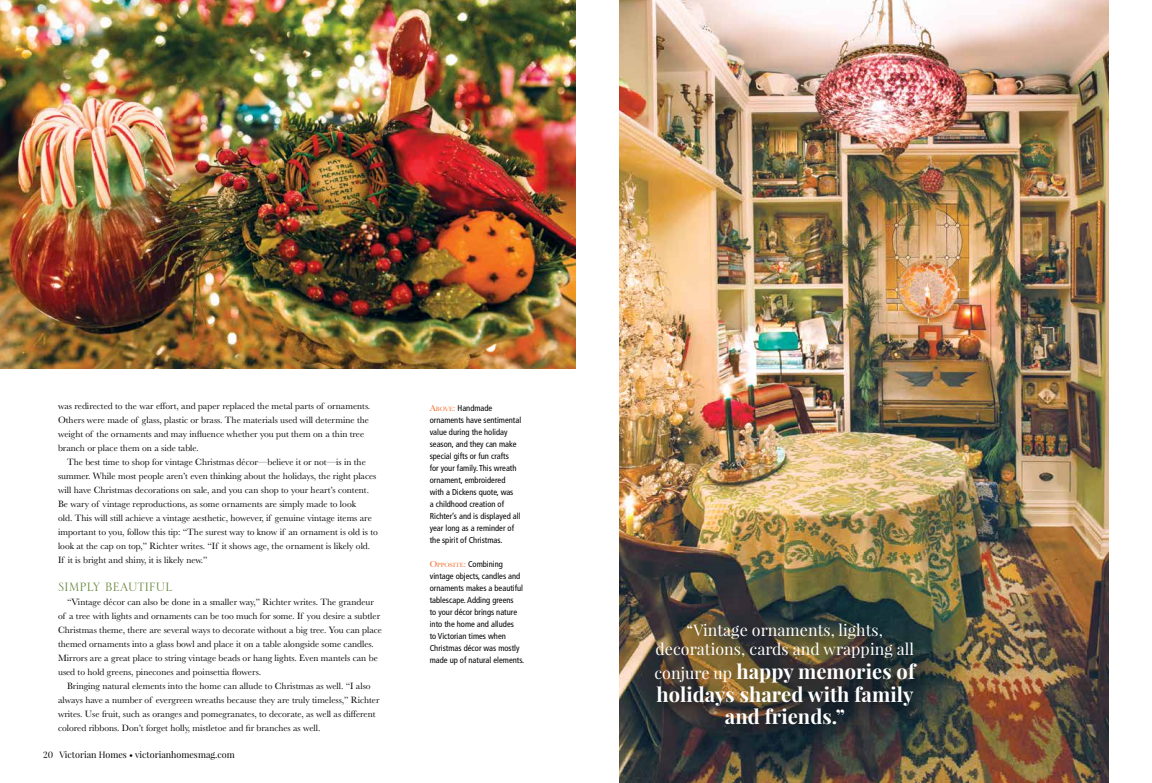
<style>
.page{position:relative;width:1152px;height:783px;background:#fff}
.page>*{position:absolute;margin:0;border:0;box-sizing:border-box;transform-origin:0 0}
.t1{font:700 20.1px/22.5px "Playfair Display";letter-spacing:.005em;color:#fff;text-align:center}
.t2{font:16px/19px "Playfair Display";color:#fff;text-align:center}
.t3{font:16px "Serlio LH";letter-spacing:-.01em;color:#618336}
.t4{font:9.5px/14px "Baskerville";color:#000}
.t5{font:9px "Playfair Display";color:#000}
.t6{font:condensed 8.5px/12px "Frutiger";color:#000}
.s1{font-family:"Baskerville";font-stretch:normal;font-size:9px;color:#f26522}
.s2{font-family:"Baskerville";font-stretch:normal;font-size:6.3px;color:#f26522}
.s3{font-weight:400;font-size:16px}
</style>
<div class="page">
<img style="left:0;top:0;width:576px;height:369px">
<img style="left:619px;top:0;width:490px;height:783px">
<div style="left:641px;top:610px;width:294px;height:134px;background:#000;opacity:.75"></div>
<p class="t4" style="left:58px;top:399px;width:314px">was redirected to the war effort, and paper replaced the metal parts of ornaments.<br>Others were made of glass, plastic or brass. The materials used will determine the weight of the ornaments and may influence whether you put them on a thin tree branch or place them on a side table.</p>
<p class="t4" style="left:58px;top:455px;width:321px;text-indent:9px">The best time to shop for vintage Christmas décor—believe it or not—is in the summer. While most people aren’t even thinking about the holidays, the right places will have Christmas decorations on sale, and you can shop to your heart’s content.<br>Be wary of vintage reproductions, as some ornaments are simply made to look<br>old. This will still achieve a vintage aesthetic, however, if genuine vintage items are important to you, follow this tip: “The surest way to know if an ornament is old is to look at the cap on top,” Richter writes. “If it shows age, the ornament is likely old.<br>If it is bright and shiny, it is likely new.”</p>
<h2 class="t3" style="left:58px;top:579px;width:116px">SIMPLY BEAUTIFUL</h2>
<p class="t4" style="left:58px;top:595px;width:326px;text-indent:9px">“Vintage décor can also be done in a smaller way,” Richter writes. The grandeur of a tree with lights and ornaments can be too much for some. If you desire a subtler Christmas theme, there are several ways to decorate without a big tree. You can place themed ornaments into a glass bowl and place it on a table alongside some candles.<br>Mirrors are a great place to string vintage beads or hang lights. Even mantels can be used to hold greens, pinecones and poinsettia flowers.</p>
<p class="t4" style="left:58px;top:679px;width:323px;text-indent:9px">Bringing natural elements into the home can allude to Christmas as well. “I also always have a number of evergreen wreaths because they are truly timeless,” Richter writes. Use fruit, such as oranges and pomegranates, to decorate, as well as different colored ribbons. Don’t forget holly, mistletoe and fir branches as well.</p>
<p class="t5" style="left:43px;top:749px;width:193px">20 Victorian Homes • victorianhomesmag.com</p>
<p class="t6" style="left:430px;top:403px;width:93px"><span class="s1">A</span><span class="s2">BOVE</span><span class="s1">:</span> Handmade ornaments have sentimental value during the holiday season, and they can make special gifts or fun crafts<br>for your family. This wreath ornament, embroidered with a Dickens quote, was<br>a childhood creation of<br>Richter’s and is displayed all year long as a reminder of the spirit of Christmas.</p>
<p class="t6" style="left:430px;top:559px;width:96px"><span class="s1">O</span><span class="s2">PPOSITE</span><span class="s1">:</span> Combining vintage objects, candles and ornaments makes a beautiful tablescape. Adding greens<br>to your décor brings nature into the home and alludes<br>to Victorian times when<br>Christmas décor was mostly made up of natural elements.</p>
<h2 class="t2" style="left:655px;top:621px;width:260px">“Vintage ornaments, lights, decorations, cards and wrapping all</h2>
<h1 class="t1" style="left:654px;top:660px;width:262px"><span class="s3">conjure up</span> happy memories of holidays shared with family and friends.”</h1>
</div>
